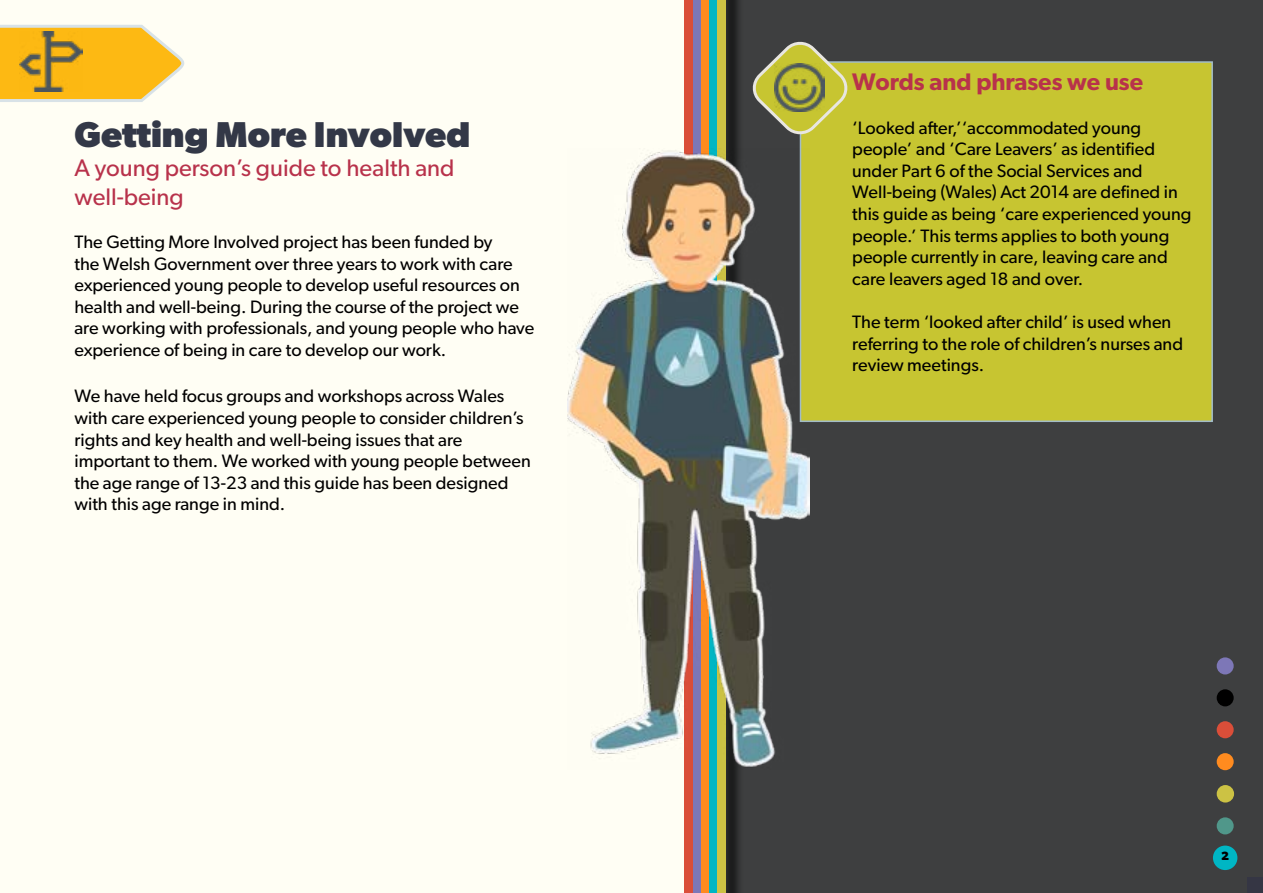
<style>
.page{position:relative;width:1263px;height:893px;background:#fff}
.page>*{position:absolute;margin:0;border:0;box-sizing:border-box;transform-origin:0 0}
.t1{font:700 36px "Gibson";color:#333847}
.t2{font:24px/28.8px "Gibson";color:#b8324b}
.t3{font:600 24px "Gibson";color:#b8324b}
.t4{font:18px/21.6px "Gibson";color:#000}
.t5{font:700 12px "Gibson";color:#000}
</style>
<div class="page">
<div style="left:707px;top:0;width:556px;height:893px;background:#3e3f40"></div>
<div style="left:0;top:0;width:710px;height:893px;background:#fffef4"></div>
<div style="left:800px;top:62px;width:412px;height:359px;background:#c7c531"></div>
<div style="left:800px;top:61px;width:413px;height:361px;border:2px solid #a2bcc7"></div>
<div style="left:693px;top:0;width:8px;height:893px;background:#7d77b7"></div>
<div style="left:701px;top:0;width:8px;height:893px;background:#ff8b1f"></div>
<div style="left:709px;top:0;width:8px;height:893px;background:#00b6c4"></div>
<div style="left:720px;top:0;width:24px;height:893px;background:#000;opacity:.75"></div>
<div style="left:717px;top:0;width:8px;height:893px;background:#ccc244"></div>
<div style="left:685px;top:0;width:8px;height:893px;background:#da4e39"></div>
<svg style="left:0;top:25px;width:185px;height:77px;background:#f8c74b"></svg>
<svg style="left:752px;top:41px;width:100px;height:93px"></svg>
<img style="left:775px;top:64px;width:49px;height:48px">
<div style="left:1217px;top:657px;width:17px;height:17px;background:#7d77b7;border-radius:50%"></div>
<div style="left:1217px;top:689px;width:17px;height:17px;background:#000;border-radius:50%"></div>
<div style="left:1217px;top:785px;width:17px;height:17px;background:#ccc244;border-radius:50%"></div>
<div style="left:1217px;top:721px;width:17px;height:17px;background:#da4e39;border-radius:50%"></div>
<div style="left:1217px;top:817px;width:17px;height:17px;background:#50978a;border-radius:50%"></div>
<div style="left:1217px;top:753px;width:17px;height:17px;background:#ff8b1f;border-radius:50%"></div>
<div style="left:1213px;top:846px;width:24px;height:24px;background:#00b6c4;border-radius:50%"></div>
<div style="left:1247px;top:877px;width:16px;height:16px;background:#353644"></div>
<img style="left:19px;top:32px;width:63px;height:60px">
<img style="left:568px;top:149px;width:242px;height:621px">
<h1 class="t1" style="left:74px;top:113px;width:397px">Getting More Involved</h1>
<h2 class="t2" style="left:74px;top:153px;width:382px">A young person’s guide to health and well-being</h2>
<p class="t4" style="left:74px;top:231px;width:461px">The Getting More Involved project has been funded by<br>the Welsh Government over three years to work with care experienced young people to develop useful resources on health and well-being. During the course of the project we are working with professionals, and young people who have experience of being in care to develop our work.</p>
<p class="t4" style="left:74px;top:385px;width:458px">We have held focus groups and workshops across Wales with care experienced young people to consider children’s rights and key health and well-being issues that are important to them. We worked with young people between the age range of 13-23 and this guide has been designed with this age range in mind.</p>
<h2 class="t3" style="left:852px;top:68px;width:292px">Words and phrases we use</h2>
<p class="t4" style="left:852px;top:116px;width:341px">‘Looked after,’‘accommodated young people’ and ‘Care Leavers’ as identified under Part 6 of the Social Services and Well-being (Wales) Act 2014 are defined in this guide as being ‘care experienced young people.’ This terms applies to both young people currently in care, leaving care and care leavers aged 18 and over.</p>
<p class="t4" style="left:852px;top:311px;width:332px">The term ‘looked after child’ is used when referring to the role of children’s nurses and review meetings.</p>
<p class="t5" style="left:1221px;top:849px;width:9px">2</p>
</div>
